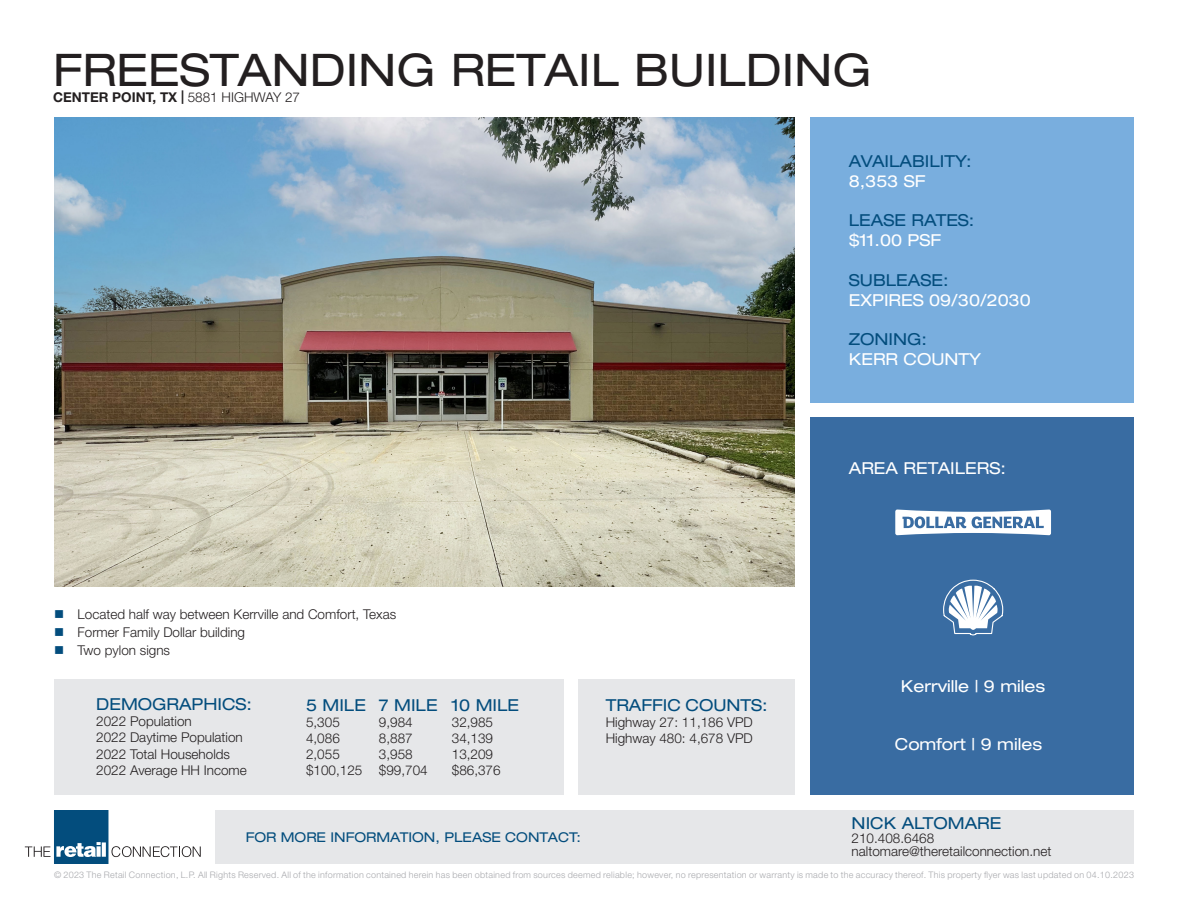
<style>
.page{position:relative;width:1188px;height:918px;background:#fff}
.page>*{position:absolute;margin:0;border:0;box-sizing:border-box;transform-origin:0 0}
.t1{font:expanded 45px "Helvetica Neue LT Std";color:#231f20}
.t2{font:expanded 16.5px "Helvetica Neue LT Std";color:#034d7d}
.t3{font:expanded 16.5px "Helvetica Neue LT Std";color:#fff}
.t4{font:300 13.5px "Helvetica Neue LT Std";color:#231f20}
.t5{font:expanded 13.5px "Helvetica Neue LT Std";color:#034d7d}
.t6{font:700 13.5px "Helvetica Neue LT Std";color:#231f20}
.t7{font:300 9px "Helvetica Neue LT Std";letter-spacing:.03em;color:#a8a9ad}
.s1{font-weight:300}
.s2{color:#034d7d}
</style>
<div class="page">
<svg style="left:25px;top:810px;width:176px;height:54px"></svg>
<div style="left:54px;top:679px;width:510px;height:116px;background:#e6e7e9"></div>
<div style="left:579px;top:679px;width:216px;height:116px;background:#e6e7e9"></div>
<div style="left:810px;top:117px;width:324px;height:286px;background:#79aede"></div>
<div style="left:810px;top:418px;width:324px;height:377px;background:#396ca2"></div>
<div style="left:216px;top:810px;width:918px;height:54px;background:#e6e7e9"></div>
<img style="left:54px;top:117px;width:741px;height:469px">
<svg style="left:895px;top:510px;width:156px;height:25px"></svg>
<svg style="left:943px;top:579px;width:61px;height:57px"></svg>
<p class="t1" style="left:53px;top:43px;width:820px">FREESTANDING RETAIL BUILDING</p>
<p class="t6" style="left:53px;top:89px;width:249px">CENTER POINT, TX | <span class="s1">5881 HIGHWAY 27</span></p>
<p class="t2" style="left:849px;top:151px;width:124px">AVAILABILITY:</p>
<p class="t3" style="left:849px;top:171px;width:78px">8,353 SF</p>
<p class="t2" style="left:849px;top:210px;width:127px">LEASE RATES:</p>
<p class="t3" style="left:849px;top:230px;width:94px">$11.00 PSF</p>
<p class="t2" style="left:849px;top:270px;width:101px">SUBLEASE:</p>
<p class="t3" style="left:849px;top:290px;width:183px">EXPIRES 09/30/2030</p>
<p class="t2" style="left:849px;top:329px;width:80px">ZONING:</p>
<p class="t3" style="left:849px;top:349px;width:134px">KERR COUNTY</p>
<p class="t4" style="left:54px;top:606px;width:344px"><span class="s2">■</span> Located half way between Kerrville and Comfort, Texas</p>
<p class="t4" style="left:54px;top:624px;width:193px"><span class="s2">■</span> Former Family Dollar building</p>
<p class="t4" style="left:54px;top:642px;width:118px"><span class="s2">■</span> Two pylon signs</p>
<p class="t2" style="left:96px;top:694px;width:157px">DEMOGRAPHICS:</p>
<p class="t4" style="left:96px;top:713px;width:97px">2022 Population</p>
<p class="t4" style="left:96px;top:729px;width:148px">2022 Daytime Population</p>
<p class="t4" style="left:96px;top:746px;width:135px">2022 Total Households</p>
<p class="t4" style="left:96px;top:762px;width:152px">2022 Average HH Income</p>
<p class="t2" style="left:306px;top:695px;width:61px">5 MILE</p>
<p class="t4" style="left:306px;top:714px;width:35px">5,305</p>
<p class="t4" style="left:306px;top:730px;width:35px">4,086</p>
<p class="t4" style="left:306px;top:746px;width:35px">2,055</p>
<p class="t4" style="left:306px;top:762px;width:58px">$100,125</p>
<p class="t2" style="left:379px;top:695px;width:60px">7 MILE</p>
<p class="t4" style="left:379px;top:714px;width:35px">9,984</p>
<p class="t4" style="left:379px;top:730px;width:35px">8,887</p>
<p class="t4" style="left:379px;top:746px;width:35px">3,958</p>
<p class="t4" style="left:379px;top:762px;width:50px">$99,704</p>
<p class="t2" style="left:452px;top:695px;width:69px">10 MILE</p>
<p class="t4" style="left:452px;top:714px;width:43px">32,985</p>
<p class="t4" style="left:452px;top:730px;width:43px">34,139</p>
<p class="t4" style="left:452px;top:746px;width:43px">13,209</p>
<p class="t4" style="left:452px;top:762px;width:50px">$86,376</p>
<p class="t5" style="left:246px;top:829px;width:337px">FOR MORE INFORMATION, PLEASE CONTACT:</p>
<p class="t2" style="left:606px;top:695px;width:164px">TRAFFIC COUNTS:</p>
<p class="t4" style="left:606px;top:714px;width:149px">Highway 27: 11,186 VPD</p>
<p class="t4" style="left:606px;top:730px;width:149px">Highway 480: 4,678 VPD</p>
<p class="t3" style="left:849px;top:458px;width:159px">AREA RETAILERS:</p>
<p class="t3" style="left:901px;top:676px;width:146px">Kerrville | 9 miles</p>
<p class="t3" style="left:895px;top:734px;width:149px">Comfort | 9 miles</p>
<p class="t2" style="left:852px;top:814px;width:151px">NICK ALTOMARE</p>
<p class="t4" style="left:852px;top:830px;width:84px">210.408.6468</p>
<p class="t4" style="left:852px;top:843px;width:201px">naltomare@theretailconnection.net</p>
<p class="t7" style="left:54px;top:869px;width:1082px">© 2023 The Retail Connection, L.P. All Rights Reserved. All of the information contained herein has been obtained from sources deemed reliable; however, no representation or warranty is made to the accuracy thereof. This property flyer was last updated on 04.10.2023</p>
</div>
